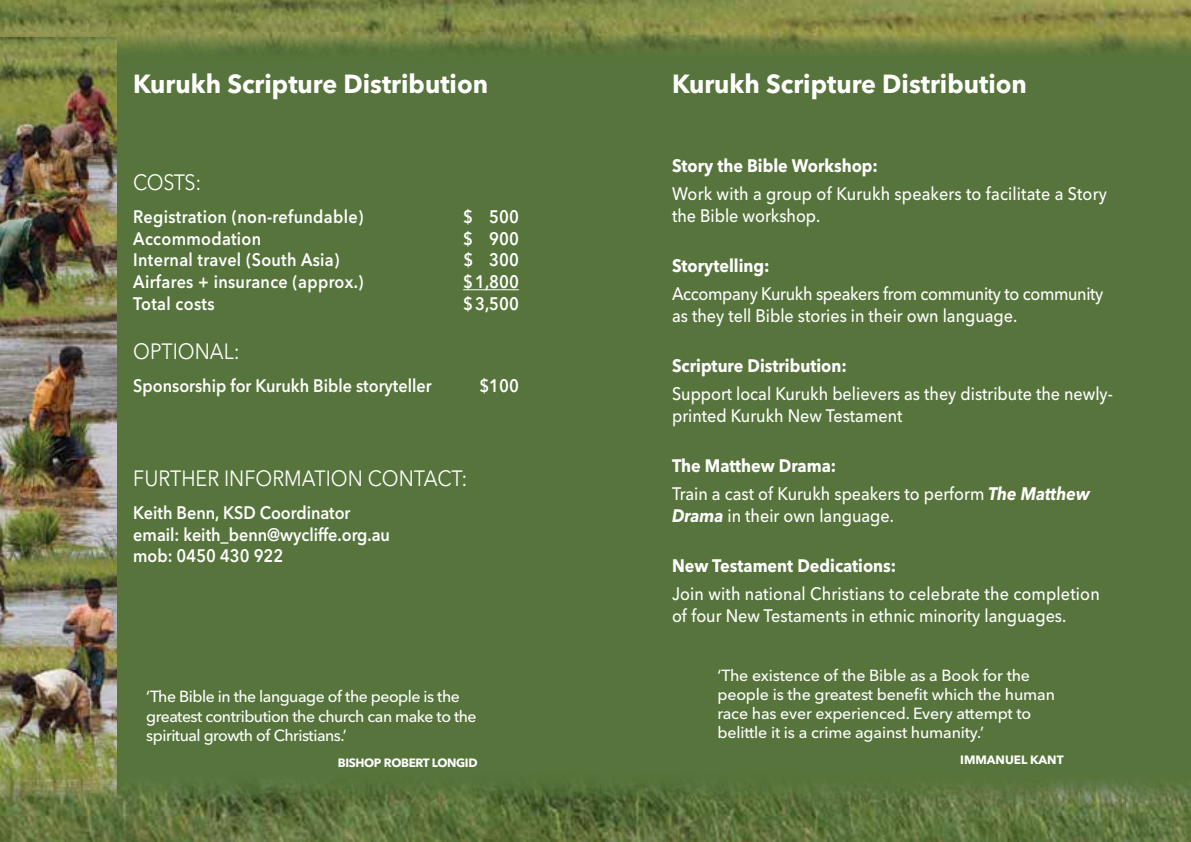
<style>
.page{position:relative;width:1191px;height:842px;background:#56743b}
.page>*{position:absolute;margin:0;border:0;box-sizing:border-box;transform-origin:0 0}
.t1{font:700 26px "Avenir Next LT Pro";color:#fff;scale:.96 1}
.t2{font:22px "Avenir Next LT Pro";color:#fff;scale:.9 1}
.t3{font:500 18px/22px "Avenir Next LT Pro";color:#fff;scale:.9 1}
.t4{font:600 18px/21.6px "Avenir Next LT Pro";color:#fff;scale:.9 1}
.t5{font:600 18px "Avenir Next LT Pro";letter-spacing:.02em;color:#fff;scale:.9 1}
.t6{font:500 18px/22px "Avenir Next LT Pro";letter-spacing:-.02em;color:#fff;scale:.9 1}
.t7{font:700 18px "Avenir Next LT Pro";color:#fff;scale:.9 1}
.t8{font:500 16px/19.2px "Avenir Next LT Pro";letter-spacing:-.01em;color:#fff}
.t9{font:500 16px/19.2px "Avenir Next LT Pro";letter-spacing:-.03em;color:#fff}
.t10{font:700 12px "Avenir Next LT Pro";letter-spacing:-.03em;color:#fff}
.t11{font:700 12px "Avenir Next LT Pro";color:#fff}
.s1{font-weight:700}
.s2{font-weight:700;font-style:italic}
</style>
<div class="page">
<img style="left:0;top:569px;width:117px;height:203px">
<img style="left:0;top:315px;width:117px;height:254px">
<hr style="left:463px;top:289px;width:56px;height:1px;background:#fff">
<img style="left:0;top:0;width:1191px;height:52px">
<img style="left:0;top:772px;width:1191px;height:70px">
<img style="left:0;top:38px;width:117px;height:277px">
<h1 class="t1" style="left:133px;top:68px;width:371px">Kurukh Scripture Distribution</h1>
<p class="t2" style="left:133px;top:169px;width:77px">COSTS:</p>
<p class="t5" style="left:133px;top:206px;width:257px">Registration (non-refundable)</p>
<p class="t4" style="left:463px;top:206px;width:63px">$ 500</p>
<p class="t5" style="left:133px;top:228px;width:144px">Accommodation</p>
<p class="t4" style="left:463px;top:228px;width:63px">$ 900</p>
<p class="t5" style="left:133px;top:249px;width:231px">Internal travel (South Asia)</p>
<p class="t4" style="left:463px;top:249px;width:63px">$ 300</p>
<p class="t5" style="left:133px;top:271px;width:257px">Airfares + insurance (approx.)</p>
<p class="t4" style="left:463px;top:271px;width:63px">$1,800</p>
<p class="t5" style="left:133px;top:292px;width:92px">Total costs</p>
<p class="t4" style="left:463px;top:292px;width:63px">$3,500</p>
<p class="t2" style="left:133px;top:338px;width:120px">OPTIONAL:</p>
<p class="t4" style="left:133px;top:374px;width:333px">Sponsorship for Kurukh Bible storyteller</p>
<p class="t4" style="left:479px;top:374px;width:45px">$100</p>
<p class="t2" style="left:133px;top:465px;width:373px">FURTHER INFORMATION CONTACT:</p>
<p class="t4" style="left:133px;top:502px;width:287px">Keith Benn, KSD Coordinator email: keith_benn@wycliffe.org.au mob: 0450 430 922</p>
<p class="t9" style="left:146px;top:687px;width:332px">‘The Bible in the language of the people is the greatest contribution the church can make to the spiritual growth of Christians.’</p>
<p class="t10" style="left:338px;top:755px;width:141px">BISHOP ROBERT LONGID</p>
<h1 class="t1" style="left:672px;top:68px;width:371px">Kurukh Scripture Distribution</h1>
<p class="t7" style="left:672px;top:155px;width:230px">Story the Bible Workshop:</p>
<p class="t3" style="left:672px;top:182px;width:484px">Work with a group of Kurukh speakers to facilitate a Story the Bible workshop.</p>
<p class="t7" style="left:672px;top:255px;width:110px">Storytelling:</p>
<p class="t6" style="left:672px;top:282px;width:481px">Accompany Kurukh speakers from community to community as they tell Bible stories in their own language.</p>
<p class="t7" style="left:672px;top:355px;width:196px">Scripture Distribution:</p>
<p class="t3" style="left:672px;top:382px;width:491px">Support local Kurukh believers as they distribute the newly&shy;printed Kurukh New Testament</p>
<p class="t3" style="left:672px;top:452px;width:466px;line-height:27.6px"><span class="s1">The Matthew Drama:<br></span>Train a cast of Kurukh speakers to perform <span class="s2">The Matthew</span></p>
<p class="t3" style="left:672px;top:504px;width:248px"><span class="s2">Drama</span> in their own language.</p>
<p class="t7" style="left:672px;top:555px;width:251px">New Testament Dedications:</p>
<p class="t3" style="left:672px;top:582px;width:477px">Join with national Christians to celebrate the completion of four New Testaments in ethnic minority languages.</p>
<p class="t8" style="left:717px;top:665px;width:339px">‘The existence of the Bible as a Book for the people is the greatest benefit which the human race has ever experienced. Every attempt to belittle it is a crime against humanity.’</p>
<p class="t11" style="left:960px;top:752px;width:105px">IMMANUEL KANT</p>
</div>
